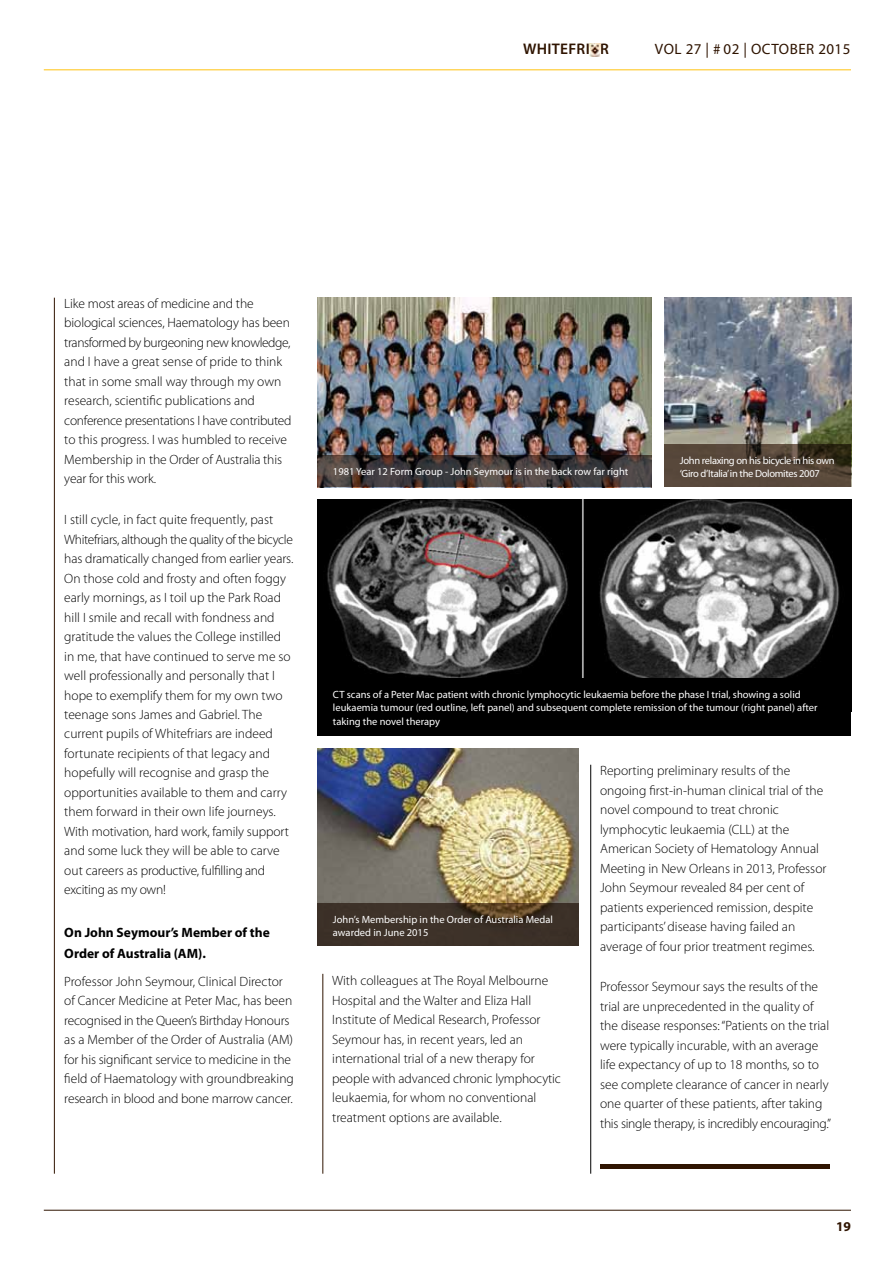
<style>
.page{position:relative;width:893px;height:1263px;background:#fff}
.page>*{position:absolute;margin:0;border:0;box-sizing:border-box;transform-origin:0 0}
.t1{font:600 15.45px "Myriad Pro";letter-spacing:.02em;color:#2f1401}
.t2{font:15px "Myriad Pro";letter-spacing:.03em;color:#2f1401}
.t3{font:300 13.5px/19.5px "Myriad Pro";color:#000}
.t4{font:700 13.5px/21px "Myriad Pro";color:#000}
.t5{font:700 13.5px "Myriad Pro";color:#2f1401}
.t6{font:10.5px/13.5px "Myriad Pro";color:#fff}
.t7{font:10.5px/13.5px "Myriad Pro";letter-spacing:-.03em;color:#fff}
</style>
<div class="page">
<hr style="left:44px;top:69px;width:807px;height:1px;background:#ffc20e">
<hr style="left:44px;top:1210px;width:807px;height:1px;background:#2f1401">
<svg style="left:589px;top:43px;width:12px;height:14px"></svg>
<svg style="left:590px;top:44px;width:10px;height:12px"></svg>
<hr style="left:600px;top:1165px;width:230px;height:4px;background:#2f1401">
<img style="left:317px;top:500px;width:534px;height:178px">
<img style="left:664px;top:298px;width:187px;height:146px">
<img style="left:317px;top:298px;width:335px;height:157px">
<img style="left:317px;top:748px;width:262px;height:155px">
<div style="left:317px;top:678px;width:534px;height:57px;background:#000"></div>
<svg style="left:317px;top:455px;width:335px;height:32px;background:#403837"></svg>
<svg style="left:317px;top:903px;width:262px;height:43px;background:#3e3126"></svg>
<svg style="left:664px;top:444px;width:187px;height:43px;background:#514235"></svg>
<hr style="left:54px;top:298px;width:1px;height:876px;background:#2f1401">
<hr style="left:323px;top:974px;width:1px;height:200px;background:#2f1401">
<hr style="left:590px;top:765px;width:1px;height:409px;background:#000">
<p class="t1" style="left:523px;top:39px;width:87px">WHITEFRIAR</p>
<p class="t2" style="left:655px;top:39px;width:197px">VOL 27 | # 02 | OCTOBER 2015</p>
<p class="t3" style="left:64px;top:294px;width:229px">Like most areas of medicine and the biological sciences, Haematology has been transformed by burgeoning new knowledge, and I have a great sense of pride to think that in some small way through my own research, scientific publications and conference presentations I have contributed to this progress. I was humbled to receive Membership in the Order of Australia this year for this work.</p>
<p class="t3" style="left:64px;top:510px;width:231px">I still cycle, in fact quite frequently, past Whitefriars, although the quality of the bicycle has dramatically changed from earlier years.<br>On those cold and frosty and often foggy early mornings, as I toil up the Park Road hill I smile and recall with fondness and gratitude the values the College instilled in me, that have continued to serve me so well professionally and personally that I hope to exemplify them for my own two teenage sons James and Gabriel. The current pupils of Whitefriars are indeed fortunate recipients of that legacy and hopefully will recognise and grasp the opportunities available to them and carry them forward in their own life journeys.<br>With motivation, hard work, family support and some luck they will be able to carve out careers as productive, fulfilling and exciting as my own!</p>
<p class="t4" style="left:64px;top:921px;width:207px">On John Seymour’s Member of the<br>Order of Australia (AM).</p>
<p class="t3" style="left:64px;top:972px;width:231px">Professor John Seymour, Clinical Director of Cancer Medicine at Peter Mac, has been recognised in the Queen’s Birthday Honours as a Member of the Order of Australia (AM) for his significant service to medicine in the field of Haematology with groundbreaking research in blood and bone marrow cancer.</p>
<p class="t3" style="left:332px;top:971px;width:230px">With colleagues at The Royal Melbourne Hospital and the Walter and Eliza Hall Institute of Medical Research, Professor Seymour has, in recent years, led an international trial of a new therapy for people with advanced chronic lymphocytic leukaemia, for whom no conventional treatment options are available.</p>
<p class="t7" style="left:680px;top:453px;width:156px">John relaxing on his bicycle in his own ‘Giro d’Italia’ in the Dolomites 2007</p>
<p class="t6" style="left:333px;top:464px;width:297px">1981 Year 12 Form Group - John Seymour is in the back row far right</p>
<p class="t6" style="left:333px;top:687px;width:486px">CT scans of a Peter Mac patient with chronic lymphocytic leukaemia before the phase I trial, showing a solid leukaemia tumour (red outline, left panel) and subsequent complete remission of the tumour (right panel) after taking the novel therapy</p>
<p class="t3" style="left:600px;top:761px;width:228px">Reporting preliminary results of the ongoing first-in-human clinical trial of the novel compound to treat chronic lymphocytic leukaemia (CLL) at the American Society of Hematology Annual Meeting in New Orleans in 2013, Professor John Seymour revealed 84 per cent of patients experienced remission, despite participants’ disease having failed an average of four prior treatment regimes.</p>
<p class="t3" style="left:600px;top:977px;width:232px">Professor Seymour says the results of the trial are unprecedented in the quality of the disease responses: “Patients on the trial were typically incurable, with an average life expectancy of up to 18 months, so to see complete clearance of cancer in nearly one quarter of these patients, after taking this single therapy, is incredibly encouraging.”</p>
<p class="t6" style="left:333px;top:912px;width:221px">John’s Membership in the Order of Australia Medal awarded in June 2015</p>
<p class="t5" style="left:836px;top:1217px;width:16px">19</p>
</div>
